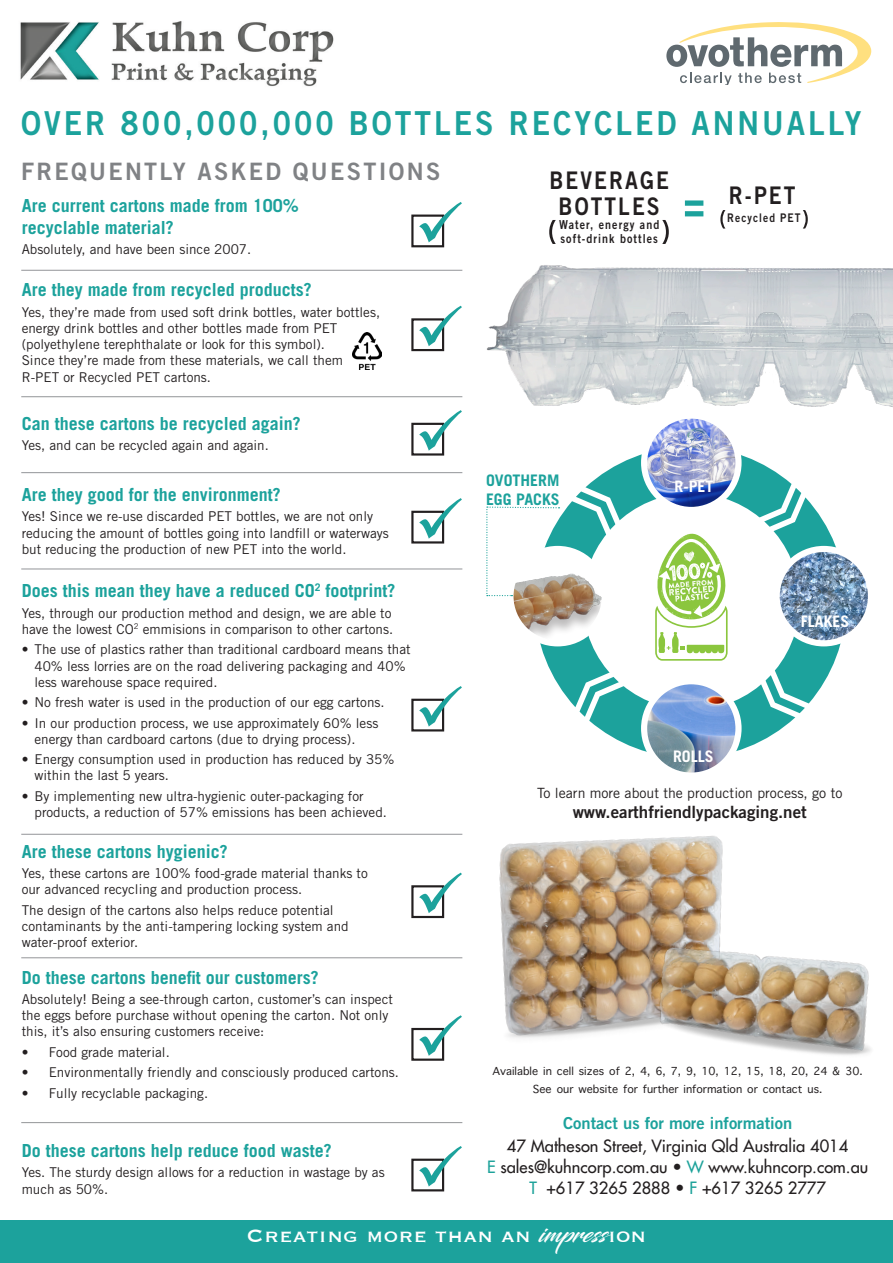
<style>
.page{position:relative;width:893px;height:1263px;background:#fff}
.page>*{position:absolute;margin:0;border:0;box-sizing:border-box;transform-origin:0 0}
.t1{font:33px "Trade Gothic LT Std Bd 2";letter-spacing:.1em;color:#1ca29c;scale:.91 1}
.t2{font:24.3px/26.5px "Trade Gothic LT Std Bd 2";letter-spacing:.1em;color:#231f20;text-align:center;scale:.86 1}
.t3{font:24px "Trade Gothic LT Std Bd 2";letter-spacing:.1em;color:#808285}
.t4{font:23.55px "Copperplate";letter-spacing:.025em;color:#fff}
.Question{font:700 18px/21.6px "Trade Gothic LT Std";color:#1ca29c}
.t5{font:16.95px "Trade Gothic LT Std Bd 2";color:#231f20}
.t6{font:16.5px "Futura";color:#231f20}
.t7{font:16.5px "Trade Gothic LT Std Bd 2";color:#1ca29c}
.t8{font:700 15.9px "Trade Gothic LT Std";color:#fff}
.t9{font:700 15.9px "Trade Gothic LT Std";color:#1ca29c}
.t10{font:15px "Apple Symbols";color:#231f20}
.t11{font:14.1px "Trade Gothic LT Std";color:#231f20}
.Answer{font:13.5px/16.2px "Trade Gothic LT Std";color:#231f20}
.t12{font:12.45px/13.5px "Trade Gothic LT Std Bd 2";letter-spacing:.1em;color:#231f20;scale:.86 1}
.t13{font:11.85px "Trade Gothic LT Std Bd 2";letter-spacing:.1em;color:#231f20;scale:.86 1}
.s1{color:#1da29a}
.s2{font-family:"Blacksword";font-size:25.65px}
</style>
<div class="page">
<div style="left:0;top:1220px;width:893px;height:43px;background:#1ca29c"></div>
<svg style="left:666px;top:22px;width:206px;height:63px"></svg>
<img style="left:20px;top:21px;width:314px;height:66px">
<img style="left:487px;top:265px;width:406px;height:142px">
<img style="left:650px;top:419px;width:83px;height:28px">
<div style="left:641px;top:412px;width:101px;height:101px;border:6px solid #fff;border-radius:50%"></div>
<img style="left:658px;top:758px;width:66px;height:14px">
<div style="left:641px;top:678px;width:101px;height:101px;border:6px solid #fff;border-radius:50%"></div>
<img style="left:777px;top:549px;width:94px;height:94px;border-radius:47px">
<div style="left:774px;top:546px;width:100px;height:100px;border:6px solid #fff;border-radius:50%"></div>
<svg style="left:486px;top:447px;width:360px;height:311px"></svg>
<div style="left:411px;top:423px;width:33px;height:33px;border:2px solid #231f20"></div>
<svg style="left:419px;top:410px;width:43px;height:41px"></svg>
<div style="left:411px;top:511px;width:33px;height:32px;border:2px solid #231f20"></div>
<svg style="left:419px;top:498px;width:43px;height:41px"></svg>
<div style="left:411px;top:699px;width:33px;height:32px;border:2px solid #231f20"></div>
<svg style="left:419px;top:686px;width:43px;height:41px"></svg>
<div style="left:411px;top:885px;width:33px;height:33px;border:2px solid #231f20"></div>
<svg style="left:419px;top:880px;width:31px;height:33px"></svg>
<div style="left:411px;top:1158px;width:33px;height:33px;border:2px solid #231f20"></div>
<svg style="left:419px;top:1146px;width:43px;height:40px"></svg>
<div style="left:411px;top:1028px;width:33px;height:33px;border:2px solid #231f20"></div>
<svg style="left:419px;top:1023px;width:31px;height:33px"></svg>
<div style="left:411px;top:318px;width:33px;height:33px;border:2px solid #231f20"></div>
<svg style="left:419px;top:306px;width:43px;height:40px"></svg>
<img style="left:352px;top:332px;width:29px;height:38px">
<hr style="left:21px;top:270px;width:441px;height:1px;background:#939598">
<hr style="left:21px;top:396px;width:441px;height:1px;background:#939598">
<hr style="left:21px;top:472px;width:441px;height:1px;background:#939598">
<hr style="left:21px;top:569px;width:441px;height:1px;background:#939598">
<hr style="left:21px;top:834px;width:441px;height:1px;background:#939598">
<hr style="left:21px;top:1122px;width:441px;height:1px;background:#939598">
<hr style="left:21px;top:957px;width:441px;height:1px;background:#939598">
<div style="left:411px;top:215px;width:33px;height:32px;border:2px solid #231f20"></div>
<svg style="left:419px;top:202px;width:43px;height:40px"></svg>
<img style="left:450px;top:833px;width:273px;height:205px">
<img style="left:627px;top:853px;width:244px;height:202px">
<svg style="left:720px;top:210px;width:5px;height:19px"></svg>
<svg style="left:803px;top:210px;width:5px;height:19px"></svg>
<svg style="left:549px;top:220px;width:7px;height:24px"></svg>
<svg style="left:662px;top:220px;width:7px;height:24px"></svg>
<svg style="left:685px;top:200px;width:18px;height:16px"></svg>
<p class="t1" style="left:21px;top:103px;width:925px">OVER 800,000,000 BOTTLES RECYCLED ANNUALLY</p>
<p class="t3" style="left:21px;top:157px;width:421px">FREQUENTLY ASKED QUESTIONS</p>
<p class="Question" style="left:22px;top:194px;width:279px">Are current cartons made from 100% recyclable material?</p>
<p class="Answer" style="left:22px;top:241px;width:231px">Absolutely, and have been since 2007.</p>
<p class="Question" style="left:22px;top:279px;width:291px">Are they made from recycled products?</p>
<p class="Answer" style="left:22px;top:304px;width:360px">Yes, they’re made from used soft drink bottles, water bottles, energy drink bottles and other bottles made from PET (polyethylene terephthalate or look for this symbol).<br>Since they’re made from these materials, we call them R-PET or Recycled PET cartons.</p>
<p class="Question" style="left:22px;top:412px;width:280px">Can these cartons be recycled again?</p>
<p class="Answer" style="left:22px;top:437px;width:249px">Yes, and can be recycled again and again.</p>
<p class="Question" style="left:22px;top:483px;width:261px">Are they good for the environment?</p>
<p class="Answer" style="left:22px;top:508px;width:369px">Yes! Since we re-use discarded PET bottles, we are not only reducing the amount of bottles going into landfill or waterways but reducing the production of new PET into the world.</p>
<p class="Question" style="left:22px;top:580px;width:375px">Does this mean they have a reduced CO<sup>2</sup> footprint?</p>
<p class="Answer" style="left:22px;top:605px;width:373px">Yes, through our production method and design, we are able to have the lowest CO<sup>2</sup> emmisions in comparison to other cartons.</p>
<p class="Answer" style="left:34px;top:641px;width:378px;text-indent:-13px">• The use of plastics rather than traditional cardboard means that<br>40% less lorries are on the road delivering packaging and 40% less warehouse space required.</p>
<p class="Answer" style="left:22px;top:694px;width:364px">• No fresh water is used in the production of our egg cartons.</p>
<p class="Answer" style="left:34px;top:714px;width:345px;text-indent:-13px">• In our production process, we use approximately 60% less energy than cardboard cartons (due to drying process).</p>
<p class="Answer" style="left:34px;top:751px;width:361px;text-indent:-13px">• Energy consumption used in production has reduced by 35% within the last 5 years.</p>
<p class="Answer" style="left:34px;top:788px;width:354px;text-indent:-13px">• By implementing new ultra-hygienic outer-packaging for products, a reduction of 57% emissions has been achieved.</p>
<p class="Question" style="left:22px;top:840px;width:207px">Are these cartons hygienic?</p>
<p class="Answer" style="left:22px;top:865px;width:348px">Yes, these cartons are 100% food-grade material thanks to our advanced recycling and production process.</p>
<p class="Answer" style="left:22px;top:902px;width:328px">The design of the cartons also helps reduce potential contaminants by the anti-tampering locking system and water-proof exterior.</p>
<p class="Question" style="left:22px;top:966px;width:298px">Do these cartons benefit our customers?</p>
<p class="Answer" style="left:22px;top:991px;width:373px">Absolutely! Being a see-through carton, customer’s can inspect the eggs before purchase without opening the carton. Not only this, it’s also ensuring customers receive:</p>
<p class="Answer" style="left:22px;top:1044px;width:150px">• Food grade material.</p>
<p class="Answer" style="left:22px;top:1064px;width:379px">• Environmentally friendly and consciously produced cartons.</p>
<p class="Answer" style="left:22px;top:1085px;width:188px">• Fully recyclable packaging.</p>
<p class="Question" style="left:22px;top:1139px;width:312px">Do these cartons help reduce food waste?</p>
<p class="Answer" style="left:22px;top:1164px;width:364px">Yes. The sturdy design allows for a reduction in wastage by as much as 50%.</p>
<p class="t2" style="left:549px;top:166px;width:141px">BEVERAGE<br>BOTTLES</p>
<p class="t12" style="left:559px;top:218px;width:118px">Water, energy and soft-drink bottles</p>
<p class="t2" style="left:729px;top:182px;width:79px">R-PET</p>
<p class="t13" style="left:727px;top:210px;width:87px">Recycled PET</p>
<p class="t9" style="left:486px;top:470px;width:75px">OVOTHERM</p>
<p class="t9" style="left:486px;top:490px;width:75px">EGG PACKS</p>
<p class="t8" style="left:674px;top:476px;width:40px">R-PET</p>
<p class="t8" style="left:673px;top:746px;width:42px">ROLLS</p>
<p class="t8" style="left:801px;top:612px;width:50px">FLAKES</p>
<p class="t11" style="left:537px;top:784px;width:307px">To learn more about the production process, go to</p>
<p class="t5" style="left:573px;top:801px;width:236px">www.earthfriendlypackaging.net</p>
<p class="t10" style="left:500px;top:1061px;width:117px">❖●● ■ ●● ▲ ▲ □</p>
<p class="t10" style="left:599px;top:1079px;width:64px">▲▼ □ ◆▼</p>
<p class="t10" style="left:722px;top:1079px;width:98px">▼ □■ □ □■▼ ▼ ◆▲</p>
<p class="t7" style="left:563px;top:1112px;width:231px">Contact us for more information</p>
<p class="t6" style="left:507px;top:1135px;width:343px">47 Matheson Street, Virginia Qld Australia 4014</p>
<p class="t6" style="left:487px;top:1156px;width:383px"><span class="s1">E</span> sales@kuhncorp.com.au • <span class="s1">W</span> www.kuhncorp.com.au</p>
<p class="t6" style="left:529px;top:1177px;width:298px"><span class="s1">T</span> +617 3265 2888 • <span class="s1">F</span> +617 3265 2777</p>
<p class="t4" style="left:247px;top:1220px;width:401px">Creating more than an <span class="s2">impress</span>ion</p>
</div>
